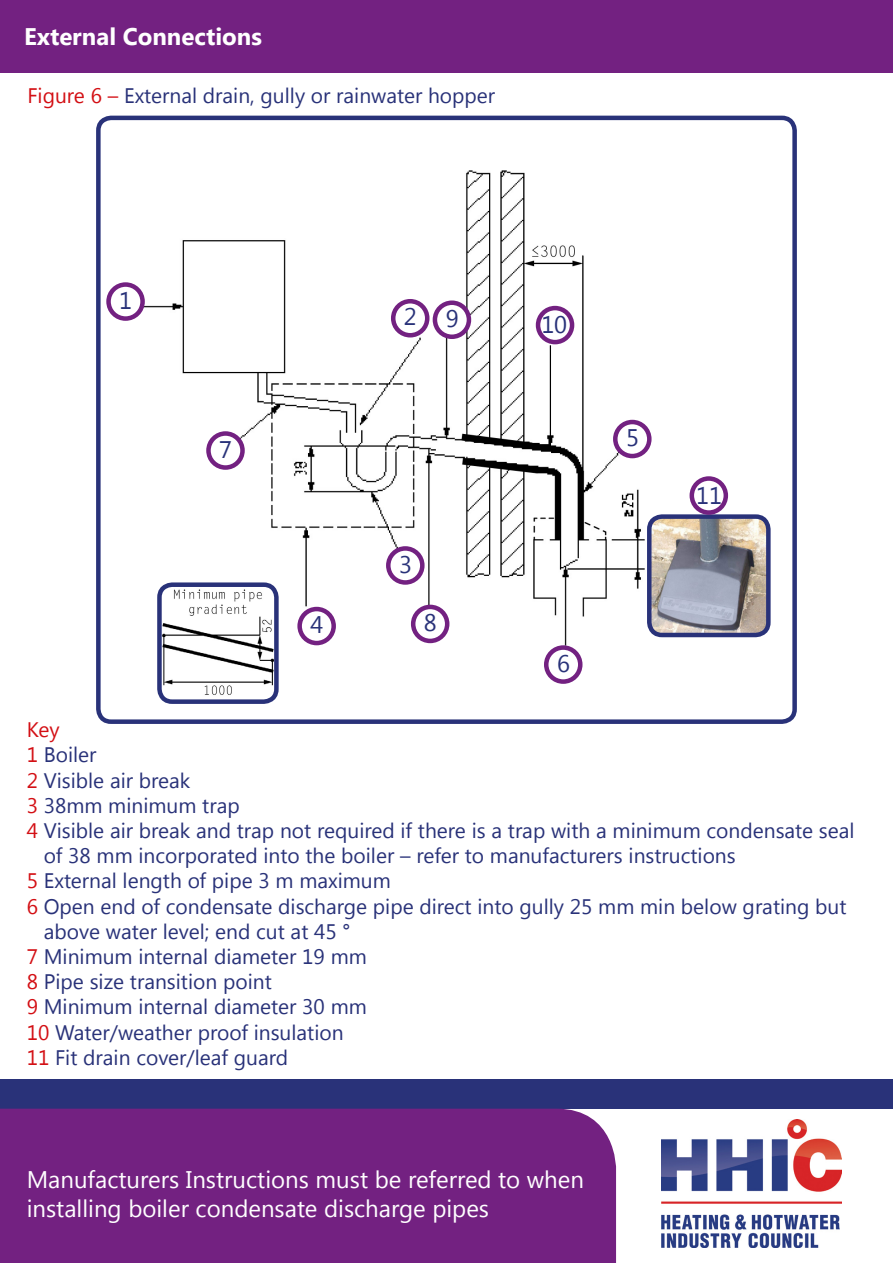
<style>
.page{position:relative;width:893px;height:1263px;background:#fff}
.page>*{position:absolute;margin:0;border:0;box-sizing:border-box;transform-origin:0 0}
.t1{font:24px/28.8px "Segoe UI";color:#fff}
.t2{font:700 24px "Segoe UI";color:#fff}
.t3{font:24px "Segoe UI";color:#293279}
.t4{font:21px "Segoe UI";color:#293279}
.t5{font:21px "Segoe UI";color:#d30f14}
.s1{color:#d30f14}
</style>
<div class="page">
<div style="left:0;top:0;width:893px;height:73px;background:#732181"></div>
<img style="left:661px;top:1120px;width:181px;height:128px">
<div style="left:0;top:1079px;width:893px;height:30px;background:#293279"></div>
<div style="left:0;top:1109px;width:616px;height:154px;background:#732181"></div>
<img style="left:120px;top:170px;width:525px;height:499px">
<div style="left:96px;top:116px;width:701px;height:608px;border:4px solid #293279;border-radius:13px"></div>
<img style="left:159px;top:585px;width:117px;height:114px">
<div style="left:157px;top:582px;width:122px;height:122px;border:4px solid #293279;border-radius:13px"></div>
<img style="left:652px;top:519px;width:114px;height:113px">
<div style="left:647px;top:514px;width:124px;height:123px;border:4px solid #293279;border-radius:13px"></div>
<svg style="left:109px;top:285px;width:34px;height:34px"></svg>
<div style="left:106px;top:282px;width:39px;height:39px;border:4px solid #732181;border-radius:50%"></div>
<svg style="left:393px;top:301px;width:34px;height:34px"></svg>
<div style="left:391px;top:299px;width:38px;height:38px;border:4px solid #732181;border-radius:50%"></div>
<svg style="left:538px;top:308px;width:34px;height:34px"></svg>
<div style="left:536px;top:306px;width:38px;height:38px;border:4px solid #732181;border-radius:50%"></div>
<svg style="left:615px;top:422px;width:34px;height:34px"></svg>
<div style="left:613px;top:420px;width:39px;height:38px;border:4px solid #732181;border-radius:50%"></div>
<svg style="left:435px;top:303px;width:34px;height:34px"></svg>
<div style="left:433px;top:300px;width:38px;height:39px;border:4px solid #732181;border-radius:50%"></div>
<svg style="left:300px;top:609px;width:34px;height:34px"></svg>
<div style="left:297px;top:607px;width:39px;height:38px;border:4px solid #732181;border-radius:50%"></div>
<svg style="left:413px;top:607px;width:34px;height:34px"></svg>
<div style="left:411px;top:605px;width:38px;height:38px;border:4px solid #732181;border-radius:50%"></div>
<svg style="left:388px;top:548px;width:34px;height:34px"></svg>
<div style="left:386px;top:546px;width:39px;height:39px;border:4px solid #732181;border-radius:50%"></div>
<svg style="left:208px;top:433px;width:34px;height:34px"></svg>
<div style="left:206px;top:431px;width:39px;height:39px;border:4px solid #732181;border-radius:50%"></div>
<svg style="left:546px;top:647px;width:34px;height:35px"></svg>
<div style="left:544px;top:645px;width:38px;height:39px;border:4px solid #732181;border-radius:50%"></div>
<svg style="left:692px;top:478px;width:34px;height:34px"></svg>
<div style="left:690px;top:476px;width:38px;height:39px;border:4px solid #732181;border-radius:50%"></div>
<p class="t2" style="left:24px;top:19px;width:239px">External Connections</p>
<p class="t4" style="left:27px;top:81px;width:469px"><span class="s1">Figure 6 –</span> External drain, gully or rainwater hopper</p>
<p class="t3" style="left:119px;top:283px;width:14px">1</p>
<p class="t3" style="left:219px;top:432px;width:14px">7</p>
<p class="t3" style="left:404px;top:300px;width:14px">2</p>
<p class="t3" style="left:541px;top:308px;width:27px">10</p>
<p class="t3" style="left:446px;top:302px;width:14px">9</p>
<p class="t3" style="left:399px;top:547px;width:14px">3</p>
<p class="t3" style="left:310px;top:608px;width:14px">4</p>
<p class="t3" style="left:424px;top:606px;width:14px">8</p>
<p class="t3" style="left:557px;top:646px;width:14px">6</p>
<p class="t3" style="left:626px;top:421px;width:14px">5</p>
<p class="t3" style="left:696px;top:478px;width:27px">11</p>
<p class="t5" style="left:27px;top:715px;width:35px">Key</p>
<p class="t4" style="left:27px;top:740px;width:71px"><span class="s1">1</span> Boiler</p>
<p class="t4" style="left:27px;top:765px;width:165px"><span class="s1">2</span> Visible air break</p>
<p class="t4" style="left:27px;top:791px;width:215px"><span class="s1">3</span> 38mm minimum trap</p>
<p class="t4" style="left:27px;top:816px;width:829px"><span class="s1">4</span> Visible air break and trap not required if there is a trap with a minimum condensate seal</p>
<p class="t4" style="left:44px;top:841px;width:693px">of 38 mm incorporated into the boiler – refer to manufacturers instructions</p>
<p class="t4" style="left:27px;top:866px;width:366px"><span class="s1">5</span> External length of pipe 3 m maximum</p>
<p class="t4" style="left:27px;top:891px;width:821px"><span class="s1">6</span> Open end of condensate discharge pipe direct into gully 25 mm min below grating but</p>
<p class="t4" style="left:44px;top:917px;width:308px">above water level; end cut at 45 °</p>
<p class="t4" style="left:27px;top:942px;width:342px"><span class="s1">7</span> Minimum internal diameter 19 mm</p>
<p class="t4" style="left:27px;top:967px;width:247px"><span class="s1">8</span> Pipe size transition point</p>
<p class="t4" style="left:27px;top:992px;width:342px"><span class="s1">9</span> Minimum internal diameter 30 mm</p>
<p class="t4" style="left:27px;top:1017px;width:318px"><span class="s1">10</span> Water/weather proof insulation</p>
<p class="t4" style="left:27px;top:1043px;width:263px"><span class="s1">11</span> Fit drain cover/leaf guard</p>
<p class="t1" style="left:27px;top:1164px;width:559px">Manufacturers Instructions must be referred to when installing boiler condensate discharge pipes</p>
</div>
